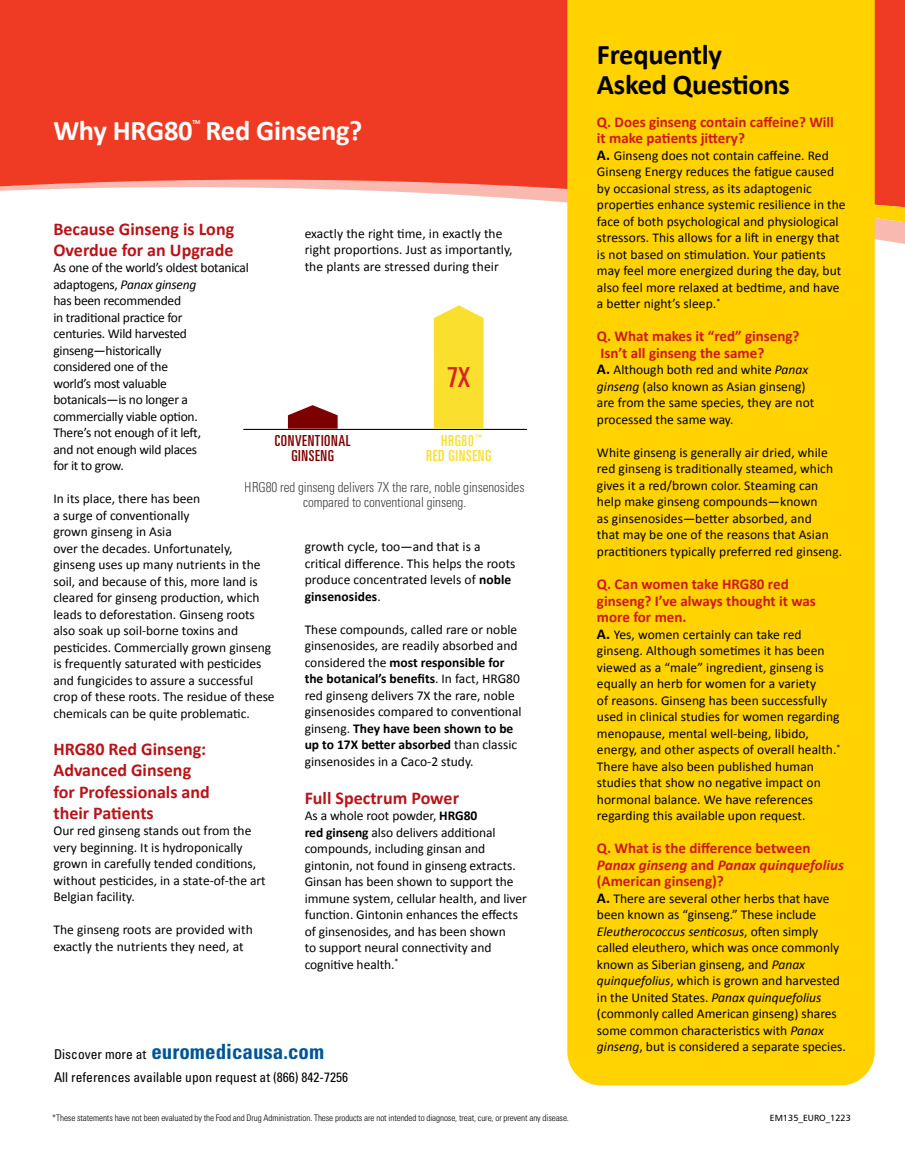
<style>
.page{position:relative;width:905px;height:1175px;background:#fff}
.page>*{position:absolute;margin:0;border:0;box-sizing:border-box;transform-origin:0 0}
.t1{font:700 28.5px/30px "Calibri";letter-spacing:-.01em;color:#000}
.t2{font:700 28.5px "Calibri";letter-spacing:-.01em;color:#fff}
.t3{font:27.6px "Univers LT Pro Ult Cond";color:#da2128;scale:1.06 1}
.t4{font:700 condensed 21px "Univers LT Pro";color:#005596}
.t5{font:700 18px/21px "Calibri";color:#b91319}
.t6{font:15.15px/15.1px "Univers LT Pro Ult Cond";letter-spacing:.04em;color:#7d0000;text-align:center}
.t7{font:15.15px/15.1px "Univers LT Pro Ult Cond";letter-spacing:.04em;color:#fadf2f;text-align:center}
.t8{font:700 15px/16.5px "Calibri";color:#ce171e}
.t9{font:300 condensed 13.8px/15.1px "Univers";letter-spacing:-.005em;color:#010101;text-align:center;scale:.95 1}
.t10{font:13.5px/16.5px "Calibri";color:#000}
.t11{font:13.5px/16.5px "Calibri";letter-spacing:-.02em;color:#000}
.t12{font:condensed 13.5px "Univers LT Pro";color:#000}
.t13{font:300 condensed 9px "Univers LT Pro";letter-spacing:-.01em;color:#000}
.t14{font:9px "Humanist 777 BT Roman B";color:#000}
.t15{font:700 6.15px "Calibri";color:#fff}
.s1{font-style:italic}
.s2{font-weight:700}
.s3{font-weight:400;font-size:13.5px;color:#000}
.s4{font-weight:700;font-size:15px}
</style>
<div class="page">
<div style="left:0;top:0;width:904px;height:1174px;background:#ef3b23"></div>
<div style="left:0;top:187px;width:904px;height:987px;background:#fff"></div>
<div style="left:567px;top:0;width:307px;height:1085px;background:#ffd200"></div>
<hr style="left:243px;top:429px;width:284px;height:1px;background:#000">
<svg style="left:288px;top:405px;width:49px;height:23px"></svg>
<div style="left:434px;top:305px;width:49px;height:123px;background:#fadf2f"></div>
<h1 class="t2" style="left:53px;top:112px;width:141px">Why HRG80</h1>
<p class="t15" style="left:192px;top:118px;width:10px">TM</p>
<h1 class="t2" style="left:206px;top:112px;width:158px">Red Ginseng?</h1>
<h3 class="t5" style="left:53px;top:218px;width:182px">Because Ginseng is Long<br>Overdue for an Upgrade</h3>
<p class="t11" style="left:53px;top:259px;width:197px">As one of the world’s oldest botanical adaptogens, <span class="s1">Panax ginseng<br></span>has been recommended<br>in traditional practice for<br>centuries. Wild harvested ginseng—historically<br>considered one of the<br>world’s most valuable<br>botanicals—is no longer a commercially viable option.<br>There’s not enough of it left,<br>and not enough wild places<br>for it to grow.</p>
<p class="t10" style="left:53px;top:490px;width:223px">In its place, there has been<br>a surge of conventionally<br>grown ginseng in Asia<br>over the decades. Unfortunately, ginseng uses up many nutrients in the soil, and because of this, more land is cleared for ginseng production, which leads to deforestation. Ginseng roots also soak up soil-borne toxins and pesticides. Commercially grown ginseng is frequently saturated with pesticides and fungicides to assure a successful crop of these roots. The residue of these chemicals can be quite problematic.</p>
<h3 class="t5" style="left:53px;top:739px;width:158px">HRG80 Red Ginseng:<br>Advanced Ginseng for Professionals and their Patients</h3>
<p class="t10" style="left:53px;top:822px;width:214px">Our red ginseng stands out from the very beginning. It is hydroponically grown in carefully tended conditions, without pesticides, in a state-of-the art Belgian facility.</p>
<p class="t10" style="left:53px;top:921px;width:201px">The ginseng roots are provided with exactly the nutrients they need, at</p>
<p class="t10" style="left:305px;top:225px;width:209px">exactly the right time, in exactly the right proportions. Just as importantly, the plants are stressed during their</p>
<h2 class="t3" style="left:447px;top:358px;width:24px">7X</h2>
<p class="t6" style="left:275px;top:432px;width:78px">CONVENTIONAL<br>GINSENG</p>
<p class="t7" style="left:426px;top:432px;width:67px">HRG80<sup>™<br></sup>RED GINSENG</p>
<p class="t9" style="left:245px;top:480px;width:296px">HRG80 red ginseng delivers 7X the rare, noble ginsenosides compared to conventional ginseng.</p>
<p class="t10" style="left:305px;top:539px;width:212px">growth cycle, too—and that is a critical difference. This helps the roots produce concentrated levels of <span class="s2">noble ginsenosides</span>.</p>
<p class="t10" style="left:305px;top:621px;width:218px">These compounds, called rare or noble ginsenosides, are readily absorbed and considered the <span class="s2">most responsible for the botanical’s benefits</span>. In fact, HRG80 red ginseng delivers 7X the rare, noble ginsenosides compared to conventional ginseng. <span class="s2">They have been shown to be up to 17X better absorbed</span> than classic ginsenosides in a Caco-2 study.</p>
<h3 class="t5" style="left:305px;top:787px;width:156px">Full Spectrum Power</h3>
<p class="t10" style="left:305px;top:807px;width:224px">As a whole root powder, <span class="s2">HRG80<br>red ginseng</span> also delivers additional compounds, including ginsan and gintonin, not found in ginseng extracts.<br>Ginsan has been shown to support the immune system, cellular health, and liver function. Gintonin enhances the effects of ginsenosides, and has been shown<br>to support neural connectivity and cognitive health.<sup>*</sup></p>
<h3 class="t4" style="left:54px;top:1038px;width:272px"><span class="s3">Discover more at</span> euromedicausa.com</h3>
<p class="t12" style="left:54px;top:1068px;width:295px">All references available upon request at (866) 842-7256</p>
<p class="t13" style="left:52px;top:1111px;width:518px">*These statements have not been evaluated by the Food and Drug Administration. These products are not intended to diagnose, treat, cure, or prevent any disease.</p>
<h1 class="t1" style="left:597px;top:39px;width:194px">Frequently<br>Asked Questions</h1>
<p class="t8" style="left:597px;top:114px;width:238px">Q. Does ginseng contain caffeine? Will it make patients jittery?</p>
<p class="t10" style="left:597px;top:147px;width:250px"><span class="s4">A.</span> Ginseng does not contain caffeine. Red Ginseng Energy reduces the fatigue caused by occasional stress, as its adaptogenic properties enhance systemic resilience in the face of both psychological and physiological stressors. This allows for a lift in energy that is not based on stimulation. Your patients may feel more energized during the day, but also feel more relaxed at bedtime, and have a better night’s sleep.<sup>*</sup></p>
<p class="t8" style="left:597px;top:328px;width:204px">Q. What makes it “red” ginseng?<br>Isn’t all ginseng the same?</p>
<p class="t10" style="left:597px;top:362px;width:219px"><span class="s4">A.</span> Although both red and white <span class="s1">Panax ginseng</span> (also known as Asian ginseng) are from the same species, they are not processed the same way.</p>
<p class="t10" style="left:597px;top:444px;width:247px">White ginseng is generally air dried, while red ginseng is traditionally steamed, which gives it a red/brown color. Steaming can help make ginseng compounds—known<br>as ginsenosides—better absorbed, and<br>that may be one of the reasons that Asian practitioners typically preferred red ginseng.</p>
<p class="t8" style="left:597px;top:576px;width:220px">Q. Can women take HRG80 red ginseng? I’ve always thought it was more for men.</p>
<p class="t10" style="left:597px;top:626px;width:245px"><span class="s4">A.</span> Yes, women certainly can take red ginseng. Although sometimes it has been viewed as a “male” ingredient, ginseng is equally an herb for women for a variety<br>of reasons. Ginseng has been successfully used in clinical studies for women regarding menopause, mental well-being, libido, energy, and other aspects of overall health.<sup>* </sup>There have also been published human studies that show no negative impact on hormonal balance. We have references regarding this available upon request.</p>
<p class="t8" style="left:597px;top:840px;width:248px">Q. What is the difference between<br><span class="s1">Panax ginseng</span> and <span class="s1">Panax quinquefolius </span>(American ginseng)?</p>
<p class="t10" style="left:597px;top:890px;width:250px"><span class="s4">A.</span> There are several other herbs that have been known as “ginseng.” These include <span class="s1">Eleutherococcus senticosus</span>, often simply called eleuthero, which was once commonly known as Siberian ginseng, and <span class="s1">Panax quinquefolius</span>, which is grown and harvested in the United States. <span class="s1">Panax quinquefolius </span>(commonly called American ginseng) shares some common characteristics with <span class="s1">Panax ginseng</span>, but is considered a separate species.</p>
<p class="t14" style="left:770px;top:1111px;width:82px">EM135_EURO_1223</p>
</div>
